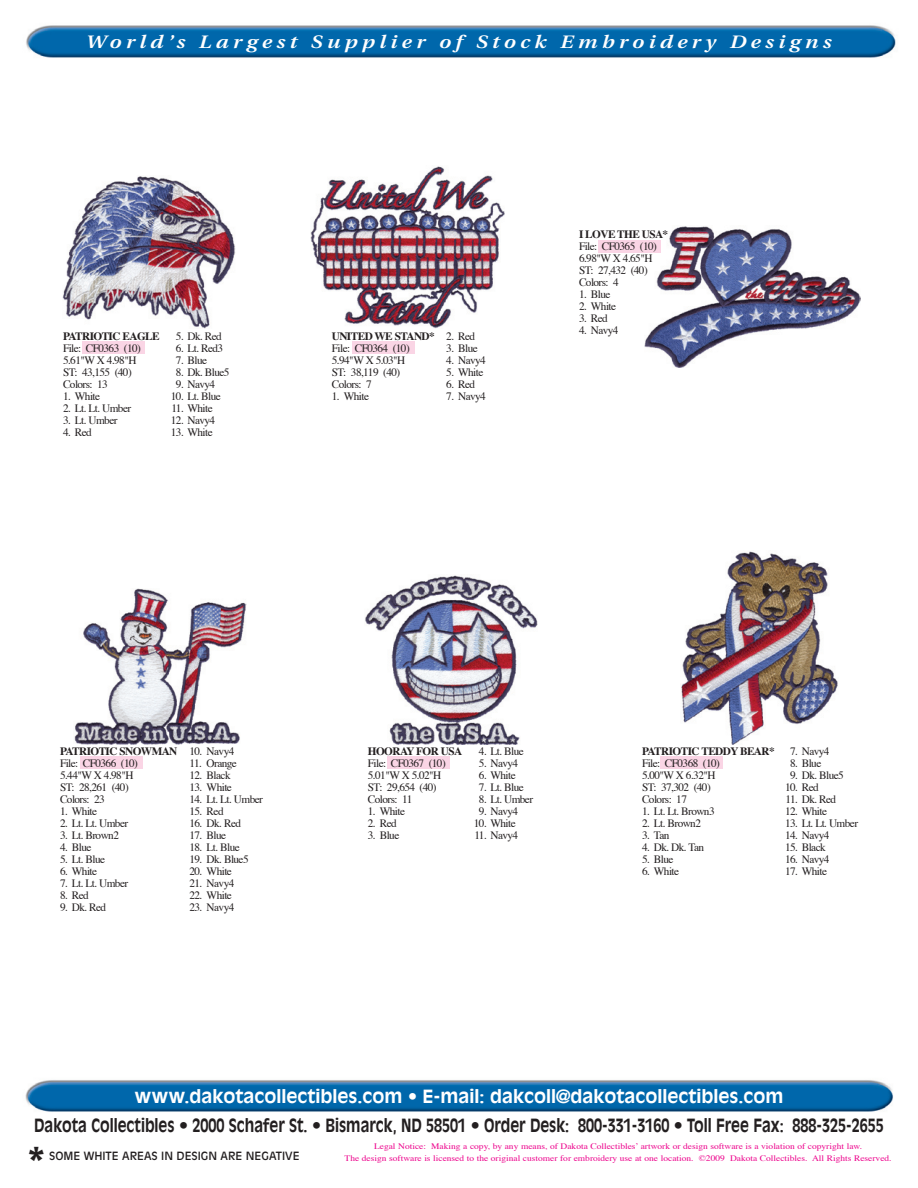
<style>
.page{position:relative;width:918px;height:1188px;background:#fff}
.page>*{position:absolute;margin:0;border:0;box-sizing:border-box;transform-origin:0 0}
.t1{font:700 42px "Antique Olive Std";color:#231f20}
.t2{font:700 18px "Antique Olive Std";color:#231f20;scale:.8 1}
.t3{font:700 18px "Antique Olive Std";color:#fff}
.t4{font:italic 600 18px "Utopia";letter-spacing:.2em;color:#fff;scale:1.2 1}
.t5{font:11.25px/12px "Times";letter-spacing:-.05em;color:#231f20}
.t6{font:700 11.25px "Times";letter-spacing:-.05em;color:#231f20}
.t7{font:11.25px "Antique Olive Std";color:#231f20}
.t8{font:8.4px/12px "Times";color:#ed028c;text-align:center;scale:1.13 1}
</style>
<div class="page">
<img style="left:25px;top:1080px;width:868px;height:32px">
<img style="left:26px;top:25px;width:870px;height:33px">
<img style="left:62px;top:176px;width:173px;height:153px">
<div style="left:83px;top:341px;width:62px;height:12px;background:#fad5e5"></div>
<img style="left:310px;top:166px;width:195px;height:163px">
<div style="left:352px;top:341px;width:62px;height:12px;background:#fad5e5"></div>
<img style="left:644px;top:226px;width:216px;height:142px">
<div style="left:598px;top:240px;width:62px;height:12px;background:#fad5e5"></div>
<img style="left:74px;top:588px;width:172px;height:157px">
<img style="left:365px;top:575px;width:173px;height:170px">
<div style="left:80px;top:757px;width:62px;height:12px;background:#fad5e5"></div>
<div style="left:388px;top:757px;width:62px;height:12px;background:#fad5e5"></div>
<img style="left:681px;top:551px;width:157px;height:194px">
<div style="left:661px;top:757px;width:62px;height:12px;background:#fad5e5"></div>
<h2 class="t4" style="left:86px;top:32px;width:623px">World’s Largest Supplier of Stock Embroidery Designs</h2>
<p class="t6" style="left:63px;top:325px;width:98px">PATRIOTIC EAGLE</p>
<p class="t5" style="left:63px;top:341px;width:79px">File: CF0363 (10)<br>5.61"W X 4.98"H<br>ST: 43,155 (40)<br>Colors: 13</p>
<p class="t5" style="left:63px;top:389px;width:39px">1. White</p>
<p class="t5" style="left:63px;top:401px;width:70px">2. Lt. Lt. Umber</p>
<p class="t5" style="left:63px;top:413px;width:56px">3. Lt. Umber</p>
<p class="t5" style="left:63px;top:425px;width:30px">4. Red</p>
<p class="t5" style="left:176px;top:329px;width:47px">5. Dk. Red</p>
<p class="t5" style="left:176px;top:341px;width:49px">6. Lt. Red3</p>
<p class="t5" style="left:176px;top:353px;width:33px">7. Blue</p>
<p class="t5" style="left:176px;top:365px;width:55px">8. Dk. Blue5</p>
<p class="t5" style="left:176px;top:377px;width:41px">9. Navy4</p>
<p class="t5" style="left:171px;top:389px;width:51px">10. Lt. Blue</p>
<p class="t5" style="left:171px;top:401px;width:43px">11. White</p>
<p class="t5" style="left:171px;top:413px;width:46px">12. Navy4</p>
<p class="t5" style="left:171px;top:425px;width:43px">13. White</p>
<p class="t6" style="left:332px;top:325px;width:104px">UNITED WE STAND*</p>
<p class="t5" style="left:332px;top:341px;width:79px">File: CF0364 (10)<br>5.94"W X 5.03"H<br>ST: 38,119 (40)<br>Colors: 7</p>
<p class="t5" style="left:332px;top:389px;width:39px">1. White</p>
<p class="t5" style="left:446px;top:329px;width:30px">2. Red</p>
<p class="t5" style="left:446px;top:341px;width:33px">3. Blue</p>
<p class="t5" style="left:446px;top:353px;width:41px">4. Navy4</p>
<p class="t5" style="left:446px;top:365px;width:39px">5. White</p>
<p class="t5" style="left:446px;top:377px;width:30px">6. Red</p>
<p class="t5" style="left:446px;top:389px;width:41px">7. Navy4</p>
<p class="t6" style="left:579px;top:224px;width:91px">I LOVE THE USA*</p>
<p class="t5" style="left:579px;top:239px;width:79px">File: CF0365 (10)<br>6.98"W X 4.65"H<br>ST: 27,432 (40)<br>Colors: 4</p>
<p class="t5" style="left:579px;top:287px;width:33px">1. Blue</p>
<p class="t5" style="left:579px;top:299px;width:39px">2. White</p>
<p class="t5" style="left:579px;top:311px;width:30px">3. Red</p>
<p class="t5" style="left:579px;top:323px;width:41px">4. Navy4</p>
<p class="t6" style="left:60px;top:740px;width:119px">PATRIOTIC SNOWMAN</p>
<p class="t5" style="left:60px;top:756px;width:79px">File: CF0366 (10)<br>5.44"W X 4.98"H<br>ST: 28,261 (40)<br>Colors: 23</p>
<p class="t5" style="left:60px;top:804px;width:39px">1. White</p>
<p class="t5" style="left:60px;top:816px;width:70px">2. Lt. Lt. Umber</p>
<p class="t5" style="left:60px;top:828px;width:60px">3. Lt. Brown2</p>
<p class="t5" style="left:60px;top:840px;width:33px">4. Blue</p>
<p class="t5" style="left:60px;top:852px;width:47px">5. Lt. Blue</p>
<p class="t5" style="left:60px;top:864px;width:39px">6. White</p>
<p class="t5" style="left:60px;top:876px;width:70px">7. Lt. Lt. Umber</p>
<p class="t5" style="left:60px;top:888px;width:30px">8. Red</p>
<p class="t5" style="left:60px;top:900px;width:48px">9. Dk. Red</p>
<p class="t5" style="left:189px;top:744px;width:47px">10. Navy4</p>
<p class="t5" style="left:189px;top:756px;width:49px">11. Orange</p>
<p class="t5" style="left:189px;top:768px;width:43px">12. Black</p>
<p class="t5" style="left:189px;top:780px;width:44px">13. White</p>
<p class="t5" style="left:189px;top:792px;width:75px">14. Lt. Lt. Umber</p>
<p class="t5" style="left:189px;top:804px;width:36px">15. Red</p>
<p class="t5" style="left:189px;top:816px;width:53px">16. Dk. Red</p>
<p class="t5" style="left:189px;top:828px;width:38px">17. Blue</p>
<p class="t5" style="left:189px;top:840px;width:52px">18. Lt. Blue</p>
<p class="t5" style="left:189px;top:852px;width:61px">19. Dk. Blue5</p>
<p class="t5" style="left:189px;top:864px;width:44px">20. White</p>
<p class="t5" style="left:189px;top:876px;width:47px">21. Navy4</p>
<p class="t5" style="left:189px;top:888px;width:44px">22. White</p>
<p class="t5" style="left:189px;top:900px;width:47px">23. Navy4</p>
<p class="t6" style="left:368px;top:740px;width:96px">HOORAY FOR USA</p>
<p class="t5" style="left:368px;top:756px;width:79px">File: CF0367 (10)<br>5.01"W X 5.02"H<br>ST: 29,654 (40)<br>Colors: 11</p>
<p class="t5" style="left:368px;top:804px;width:39px">1. White</p>
<p class="t5" style="left:368px;top:816px;width:30px">2. Red</p>
<p class="t5" style="left:368px;top:828px;width:33px">3. Blue</p>
<p class="t5" style="left:479px;top:744px;width:46px">4. Lt. Blue</p>
<p class="t5" style="left:479px;top:756px;width:41px">5. Navy4</p>
<p class="t5" style="left:479px;top:768px;width:38px">6. White</p>
<p class="t5" style="left:479px;top:780px;width:46px">7. Lt. Blue</p>
<p class="t5" style="left:479px;top:792px;width:56px">8. Lt. Umber</p>
<p class="t5" style="left:479px;top:804px;width:41px">9. Navy4</p>
<p class="t5" style="left:474px;top:816px;width:43px">10. White</p>
<p class="t5" style="left:474px;top:828px;width:45px">11. Navy4</p>
<p class="t6" style="left:642px;top:740px;width:134px">PATRIOTIC TEDDY BEAR*</p>
<p class="t5" style="left:642px;top:756px;width:79px">File: CF0368 (10)<br>5.00"W X 6.32"H<br>ST: 37,302 (40)<br>Colors: 17</p>
<p class="t5" style="left:642px;top:804px;width:74px">1. Lt. Lt. Brown3</p>
<p class="t5" style="left:642px;top:816px;width:60px">2. Lt. Brown2</p>
<p class="t5" style="left:642px;top:828px;width:29px">3. Tan</p>
<p class="t5" style="left:642px;top:840px;width:64px">4. Dk. Dk. Tan</p>
<p class="t5" style="left:642px;top:852px;width:33px">5. Blue</p>
<p class="t5" style="left:642px;top:864px;width:39px">6. White</p>
<p class="t5" style="left:790px;top:744px;width:41px">7. Navy4</p>
<p class="t5" style="left:790px;top:756px;width:33px">8. Blue</p>
<p class="t5" style="left:790px;top:768px;width:55px">9. Dk. Blue5</p>
<p class="t5" style="left:785px;top:780px;width:35px">10. Red</p>
<p class="t5" style="left:786px;top:792px;width:52px">11. Dk. Red</p>
<p class="t5" style="left:785px;top:804px;width:43px">12. White</p>
<p class="t5" style="left:785px;top:816px;width:74px">13. Lt. Lt. Umber</p>
<p class="t5" style="left:785px;top:828px;width:46px">14. Navy4</p>
<p class="t5" style="left:785px;top:840px;width:42px">15. Black</p>
<p class="t5" style="left:785px;top:852px;width:46px">16. Navy4</p>
<p class="t5" style="left:785px;top:864px;width:43px">17. White</p>
<h2 class="t3" style="left:134px;top:1085px;width:651px">www.dakotacollectibles.com • E-mail: dakcoll@dakotacollectibles.com</h2>
<h2 class="t2" style="left:34px;top:1115px;width:1064px">Dakota Collectibles • 2000 Schafer St. • Bismarck, ND 58501 • Order Desk: 800-331-3160 • Toll Free Fax: 888-325-2655</h2>
<h1 class="t1" style="left:27px;top:1137px;width:20px">*</h1>
<p class="t7" style="left:49px;top:1149px;width:252px">SOME WHITE AREAS IN DESIGN ARE NEGATIVE</p>
<p class="t8" style="left:345px;top:1140px;width:486px">Legal Notice: Making a copy, by any means, of Dakota Collectibles’ artwork or design software is a violation of copyright law.<br>The design software is licensed to the original customer for embroidery use at one location. ©2009 Dakota Collectibles. All Rights Reserved.</p>
</div>
